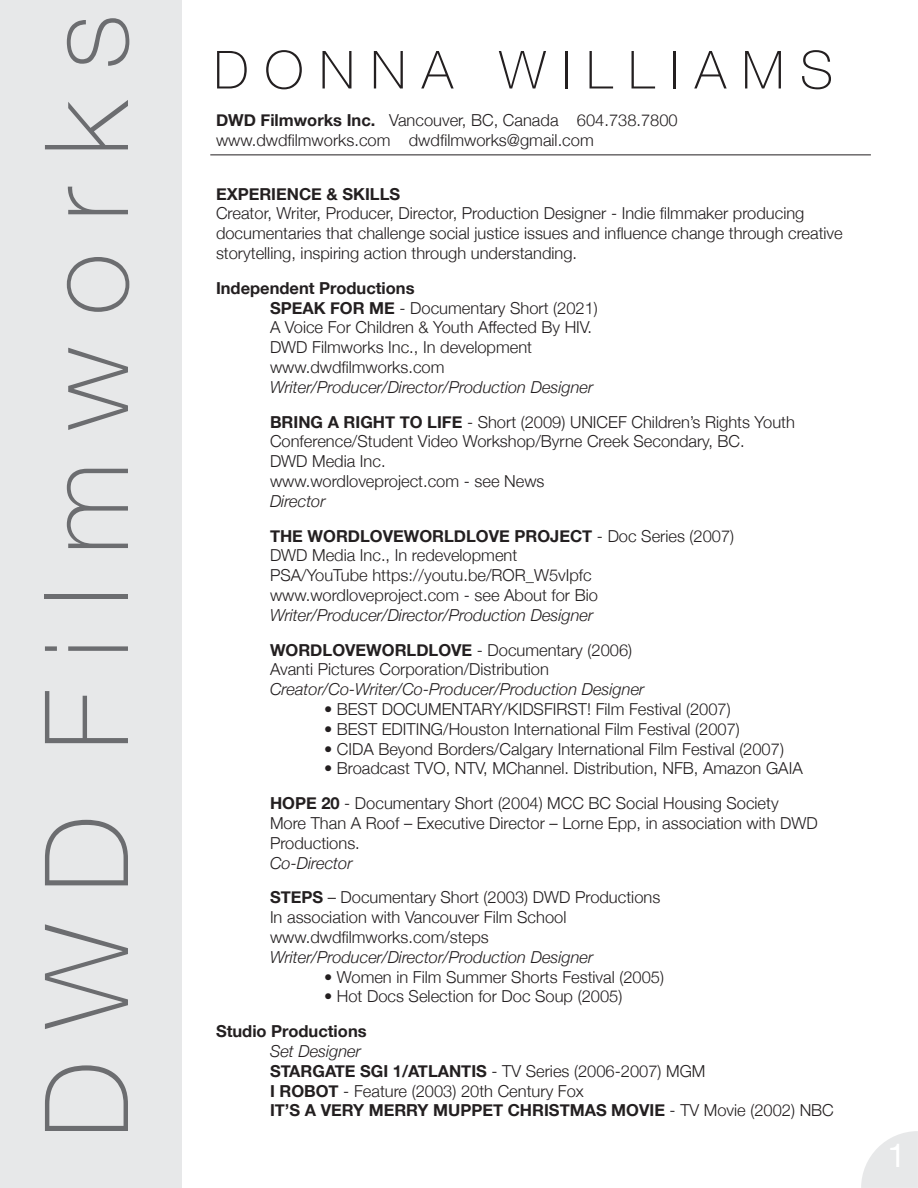
<style>
.page{position:relative;width:918px;height:1188px;background:#fff}
.page>*{position:absolute;margin:0;border:0;box-sizing:border-box;transform-origin:0 0}
.t1{font:100 116.25px "Helvetica Neue";letter-spacing:.28em;color:#6c6d70}
.t2{font:100 52.5px "Helvetica Neue";letter-spacing:.3em;color:#231f20}
.t3{font:33px "Helvetica Neue";color:#fff}
.t4{font:300 16.5px/19.8px "Helvetica Neue";color:#231f20}
.t5{font:italic 300 16.5px/34.8px "Helvetica Neue";color:#231f20}
.t6{font:700 16.5px/34.8px "Helvetica Neue";color:#231f20}
.s1{font-weight:700}
.s2{font-weight:700;font-style:normal}
.s3{font-style:normal}
.s4{font-weight:300;font-style:italic}
.s5{font-weight:300}
.s6{font-style:italic}
</style>
<div class="page">
<svg style="left:861px;top:1131px;width:57px;height:57px"></svg>
<div style="left:0;top:0;width:182px;height:1188px;background:#e7e8e9"></div>
<hr style="left:210px;top:154px;width:661px;height:1px;background:#231f20">
<h1 class="t1" style="left:16px;top:1138px;width:1126px;rotate:-90deg">DWD Filmworks</h1>
<h2 class="t2" style="left:214px;top:38px;width:621px">DONNA WILLIAMS</h2>
<p class="t4" style="left:216px;top:110px;width:463px"><span class="s1">DWD Filmworks Inc.</span> Vancouver, BC, Canada 604.738.7800 www.dwdfilmworks.com dwdfilmworks@gmail.com</p>
<p class="t6" style="left:216px;top:176px;width:186px">EXPERIENCE &amp; SKILLS</p>
<p class="t4" style="left:216px;top:203px;width:628px">Creator, Writer, Producer, Director, Production Designer - Indie filmmaker producing documentaries that challenge social justice issues and influence change through creative storytelling, inspiring action through understanding.</p>
<p class="t4" style="left:270px;top:278px;width:329px;text-indent:-54px"><span class="s1">Independent Productions<br>SPEAK FOR ME</span> - Documentary Short (2021)<br>A Voice For Children &amp; Youth Affected By HIV.<br>DWD Filmworks Inc., In development www.dwdfilmworks.com</p>
<p class="t5" style="left:270px;top:369px;width:526px">Writer/Producer/Director/Production Designer<br><span class="s2">BRING A RIGHT TO LIFE</span> <span class="s3">- Short (2009) UNICEF Children’s Rights Youth</span></p>
<p class="t4" style="left:270px;top:431px;width:476px">Conference/Student Video Workshop/Byrne Creek Secondary, BC.<br>DWD Media Inc.<br>www.wordloveproject.com - see News</p>
<p class="t6" style="left:270px;top:483px;width:466px"><span class="s4">Director<br></span>THE WORDLOVEWORLDLOVE PROJECT <span class="s5">- Doc Series (2007)</span></p>
<p class="t4" style="left:270px;top:545px;width:330px">DWD Media Inc., In redevelopment<br>PSA/YouTube https://youtu.be/ROR_W5vIpfc www.wordloveproject.com - see About for Bio</p>
<p class="t5" style="left:270px;top:597px;width:364px">Writer/Producer/Director/Production Designer<br><span class="s2">WORDLOVEWORLDLOVE</span> <span class="s3">- Documentary (2006)</span></p>
<p class="t4" style="left:270px;top:659px;width:281px">Avanti Pictures Corporation/Distribution</p>
<p class="t5" style="left:270px;top:672px;width:376px">Creator/Co-Writer/Co-Producer/Production Designer</p>
<p class="t4" style="left:324px;top:699px;width:408px">• BEST DOCUMENTARY/KIDSFIRST! Film Festival (2007)</p>
<p class="t4" style="left:324px;top:719px;width:417px">• BEST EDITING/Houston International Film Festival (2007)</p>
<p class="t4" style="left:324px;top:738px;width:461px">• CIDA Beyond Borders/Calgary International Film Festival (2007)</p>
<p class="t4" style="left:270px;top:751px;width:534px;line-height:34.8px;text-indent:54px">• Broadcast TVO, NTV, MChannel. Distribution, NFB, Amazon GAIA<br><span class="s1">HOPE 20</span> - Documentary Short (2004) MCC BC Social Housing Society</p>
<p class="t4" style="left:270px;top:813px;width:549px">More Than A Roof – Executive Director – Lorne Epp, in association with DWD<br>Productions.</p>
<p class="t4" style="left:270px;top:845px;width:392px;line-height:34.8px"><span class="s6">Co-Director<br></span><span class="s1">STEPS</span> – Documentary Short (2003) DWD Productions</p>
<p class="t4" style="left:270px;top:907px;width:298px">In association with Vancouver Film School www.dwdfilmworks.com/steps</p>
<p class="t5" style="left:270px;top:939px;width:325px">Writer/Producer/Director/Production Designer</p>
<p class="t4" style="left:324px;top:966px;width:342px">• Women in Film Summer Shorts Festival (2005)</p>
<p class="t4" style="left:324px;top:986px;width:300px">• Hot Docs Selection for Doc Soup (2005)</p>
<p class="t6" style="left:216px;top:1014px;width:152px">Studio Productions</p>
<p class="t4" style="left:270px;top:1041px;width:565px"><span class="s6">Set Designer<br></span><span class="s1">STARGATE SGI 1/ATLANTIS</span> - TV Series (2006-2007) MGM<br><span class="s1">I ROBOT</span> - Feature (2003) 20th Century Fox<br><span class="s1">IT’S A VERY MERRY MUPPET CHRISTMAS MOVIE</span> - TV Movie (2002) NBC</p>
<h3 class="t3" style="left:887px;top:1136px;width:20px">1</h3>
</div>
